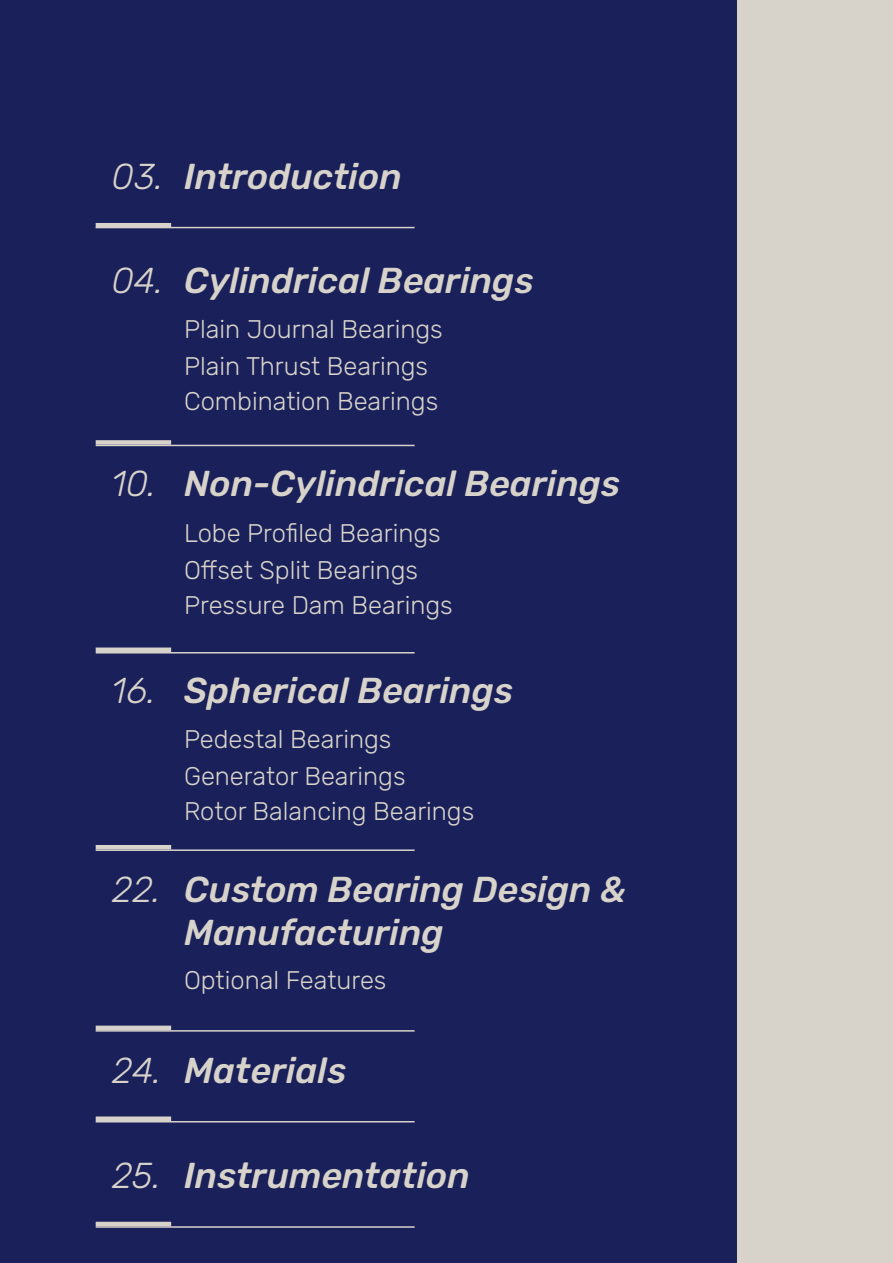
<style>
.page{position:relative;width:893px;height:1263px;background:#d7d3cb}
.page>*{position:absolute;margin:0;border:0;box-sizing:border-box;transform-origin:0 0}
.t1{font:italic 500 36px/43.2px "Rubik";color:#d7d3cb}
.t2{font:italic 300 36px "Rubik";color:#d7d3cb}
.t3{font:300 25.5px "Rubik";color:#d7d3cb}
</style>
<div class="page">
<div style="left:0;top:0;width:736px;height:1263px;background:#1a2059"></div>
<hr style="left:96px;top:227px;width:319px;height:1px;background:#d7d3cb">
<hr style="left:96px;top:445px;width:319px;height:1px;background:#d7d3cb">
<hr style="left:96px;top:652px;width:319px;height:1px;background:#d7d3cb">
<hr style="left:96px;top:849px;width:319px;height:2px;background:#d7d3cb">
<hr style="left:96px;top:223px;width:75px;height:4px;background:#d7d3cb">
<div style="left:96px;top:440px;width:75px;height:5px;background:#d7d3cb"></div>
<div style="left:96px;top:647px;width:75px;height:5px;background:#d7d3cb"></div>
<hr style="left:96px;top:845px;width:75px;height:4px;background:#d7d3cb">
<hr style="left:96px;top:1026px;width:75px;height:4px;background:#d7d3cb">
<div style="left:96px;top:1116px;width:75px;height:5px;background:#d7d3cb"></div>
<hr style="left:96px;top:1222px;width:75px;height:4px;background:#d7d3cb">
<hr style="left:96px;top:1030px;width:319px;height:2px;background:#d7d3cb">
<hr style="left:96px;top:1121px;width:319px;height:1px;background:#d7d3cb">
<hr style="left:96px;top:1226px;width:319px;height:2px;background:#d7d3cb">
<p class="t2" style="left:112px;top:157px;width:53px">03.</p>
<p class="t1" style="left:184px;top:156px;width:219px">Introduction</p>
<p class="t2" style="left:112px;top:260px;width:53px">04.</p>
<p class="t1" style="left:184px;top:260px;width:351px">Cylindrical Bearings</p>
<p class="t3" style="left:184px;top:315px;width:260px">Plain Journal Bearings</p>
<p class="t3" style="left:184px;top:351px;width:246px">Plain Thrust Bearings</p>
<p class="t3" style="left:184px;top:387px;width:256px">Combination Bearings</p>
<p class="t2" style="left:112px;top:464px;width:46px">10.</p>
<p class="t1" style="left:184px;top:463px;width:437px">Non-Cylindrical Bearings</p>
<p class="t3" style="left:184px;top:519px;width:258px">Lobe Profiled Bearings</p>
<p class="t3" style="left:184px;top:555px;width:235px">Offset Split Bearings</p>
<p class="t3" style="left:184px;top:591px;width:270px">Pressure Dam Bearings</p>
<p class="t2" style="left:112px;top:670px;width:45px">16.</p>
<p class="t1" style="left:184px;top:670px;width:330px">Spherical Bearings</p>
<p class="t3" style="left:184px;top:725px;width:209px">Pedestal Bearings</p>
<p class="t3" style="left:184px;top:762px;width:223px">Generator Bearings</p>
<p class="t3" style="left:184px;top:797px;width:292px">Rotor Balancing Bearings</p>
<p class="t2" style="left:112px;top:870px;width:50px">22.</p>
<p class="t1" style="left:184px;top:869px;width:443px">Custom Bearing Design &amp;<br>Manufacturing</p>
<p class="t3" style="left:184px;top:965px;width:204px">Optional Features</p>
<p class="t2" style="left:112px;top:1051px;width:51px">24.</p>
<p class="t1" style="left:184px;top:1050px;width:164px">Materials</p>
<p class="t2" style="left:112px;top:1156px;width:51px">25.</p>
<p class="t1" style="left:184px;top:1155px;width:287px">Instrumentation</p>
</div>
